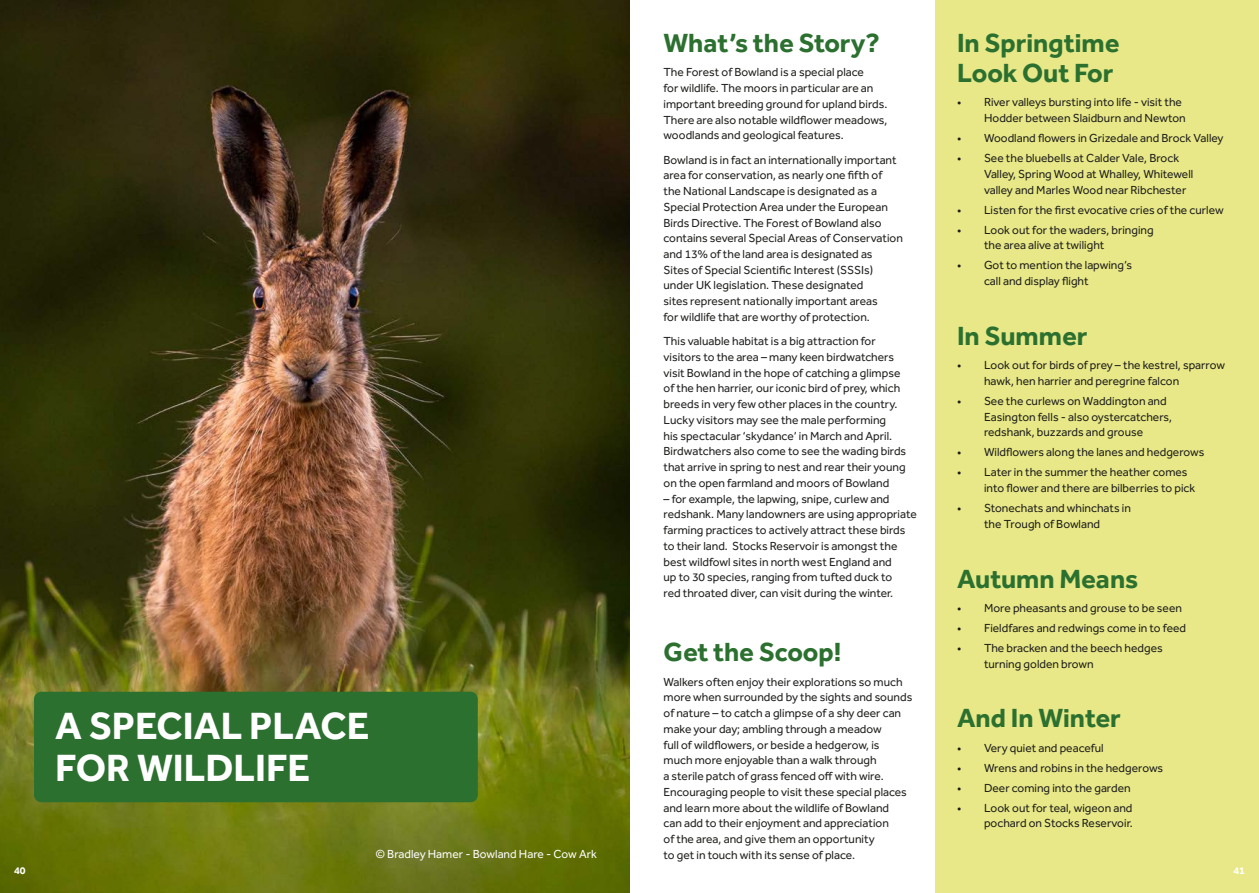
<style>
.page{position:relative;width:1259px;height:893px;background:#fff}
.page>*{position:absolute;margin:0;border:0;box-sizing:border-box;transform-origin:0 0}
.t1{font:700 39px/42px "Effra";color:#fff}
.t2{font:700 27px/30px "Effra";color:#2c7030}
.t3{font:12px/15.8px "Effra";color:#1d1d1b}
.t4{font:12px "Effra";color:#fff}
.t5{font:700 10.5px "Effra";color:#fff}
</style>
<div class="page">
<img style="left:0;top:0;width:629px;height:893px">
<div style="left:935px;top:0;width:324px;height:893px;background:#e8e888"></div>
<div style="left:34px;top:692px;width:444px;height:110px;background:#2c7030;border-radius:7px"></div>
<h1 class="t1" style="left:55px;top:708px;width:315px">A SPECIAL PLACE<br>FOR WILDLIFE</h1>
<p class="t4" style="left:375px;top:847px;width:223px">© Bradley Hamer - Bowland Hare - Cow Ark</p>
<h2 class="t2" style="left:663px;top:30px;width:218px">What’s the Story?</h2>
<p class="t3" style="left:663px;top:66px;width:225px">The Forest of Bowland is a special place<br>for wildlife. The moors in particular are an important breeding ground for upland birds.<br>There are also notable wildflower meadows, woodlands and geological features.</p>
<p class="t3" style="left:663px;top:153px;width:241px">Bowland is in fact an internationally important area for conservation, as nearly one fifth of the National Landscape is designated as a Special Protection Area under the European Birds Directive. The Forest of Bowland also contains several Special Areas of Conservation and 13% of the land area is designated as<br>Sites of Special Scientific Interest (SSSIs) under UK legislation. These designated<br>sites represent nationally important areas<br>for wildlife that are worthy of protection.</p>
<p class="t3" style="left:663px;top:335px;width:244px">This valuable habitat is a big attraction for visitors to the area – many keen birdwatchers visit Bowland in the hope of catching a glimpse of the hen harrier, our iconic bird of prey, which breeds in very few other places in the country.<br>Lucky visitors may see the male performing<br>his spectacular ‘skydance’ in March and April.<br>Birdwatchers also come to see the wading birds that arrive in spring to nest and rear their young on the open farmland and moors of Bowland</p>
<p class="t3" style="left:663px;top:492px;width:255px">– for example, the lapwing, snipe, curlew and redshank. Many landowners are using appropriate farming practices to actively attract these birds to their land. Stocks Reservoir is amongst the best wildfowl sites in north west England and<br>up to 30 species, ranging from tufted duck to<br>red throated diver, can visit during the winter.</p>
<h2 class="t2" style="left:663px;top:640px;width:179px">Get the Scoop!</h2>
<p class="t3" style="left:663px;top:675px;width:250px">Walkers often enjoy their explorations so much more when surrounded by the sights and sounds of nature – to catch a glimpse of a shy deer can make your day; ambling through a meadow<br>full of wildflowers, or beside a hedgerow, is<br>much more enjoyable than a walk through<br>a sterile patch of grass fenced off with wire.<br>Encouraging people to visit these special places and learn more about the wildlife of Bowland<br>can add to their enjoyment and appreciation<br>of the area, and give them an opportunity<br>to get in touch with its sense of place.</p>
<h2 class="t2" style="left:957px;top:30px;width:164px">In Springtime<br>Look Out For</h2>
<p class="t3" style="left:984px;top:96px;width:203px;text-indent:-27px">• River valleys bursting into life - visit the<br>Hodder between Slaidburn and Newton</p>
<p class="t3" style="left:957px;top:131px;width:268px">• Woodland flowers in Grizedale and Brock Valley</p>
<p class="t3" style="left:984px;top:151px;width:211px;text-indent:-27px">• See the bluebells at Calder Vale, Brock<br>Valley, Spring Wood at Whalley, Whitewell valley and Marles Wood near Ribchester</p>
<p class="t3" style="left:957px;top:203px;width:268px">• Listen for the first evocative cries of the curlew</p>
<p class="t3" style="left:984px;top:223px;width:171px;text-indent:-27px">• Look out for the waders, bringing the area alive at twilight</p>
<p class="t3" style="left:984px;top:259px;width:149px;text-indent:-27px">• Got to mention the lapwing’s call and display flight</p>
<h2 class="t2" style="left:957px;top:323px;width:132px">In Summer</h2>
<p class="t3" style="left:984px;top:358px;width:242px;text-indent:-27px">• Look out for birds of prey – the kestrel, sparrow hawk, hen harrier and peregrine falcon</p>
<p class="t3" style="left:984px;top:394px;width:190px;text-indent:-27px">• See the curlews on Waddington and<br>Easington fells - also oystercatchers, redshank, buzzards and grouse</p>
<p class="t3" style="left:957px;top:446px;width:249px">• Wildflowers along the lanes and hedgerows</p>
<p class="t3" style="left:984px;top:466px;width:213px;text-indent:-27px">• Later in the summer the heather comes into flower and there are bilberries to pick</p>
<p class="t3" style="left:957px;top:501px;width:175px;text-align:center">• Stonechats and whinchats in the Trough of Bowland</p>
<h2 class="t2" style="left:957px;top:566px;width:183px">Autumn Means</h2>
<p class="t3" style="left:957px;top:601px;width:226px">• More pheasants and grouse to be seen</p>
<p class="t3" style="left:957px;top:621px;width:231px">• Fieldfares and redwings come in to feed</p>
<p class="t3" style="left:984px;top:641px;width:180px;text-indent:-27px">• The bracken and the beech hedges turning golden brown</p>
<h2 class="t2" style="left:957px;top:706px;width:165px">And In Winter</h2>
<p class="t3" style="left:957px;top:741px;width:148px">• Very quiet and peaceful</p>
<p class="t3" style="left:957px;top:761px;width:208px">• Wrens and robins in the hedgerows</p>
<p class="t3" style="left:957px;top:781px;width:175px">• Deer coming into the garden</p>
<p class="t3" style="left:957px;top:801px;width:177px;text-align:right">• Look out for teal, wigeon and pochard on Stocks Reservoir.</p>
<p class="t5" style="left:14px;top:864px;width:13px">40</p>
<p class="t5" style="left:1233px;top:864px;width:13px">41</p>
</div>
